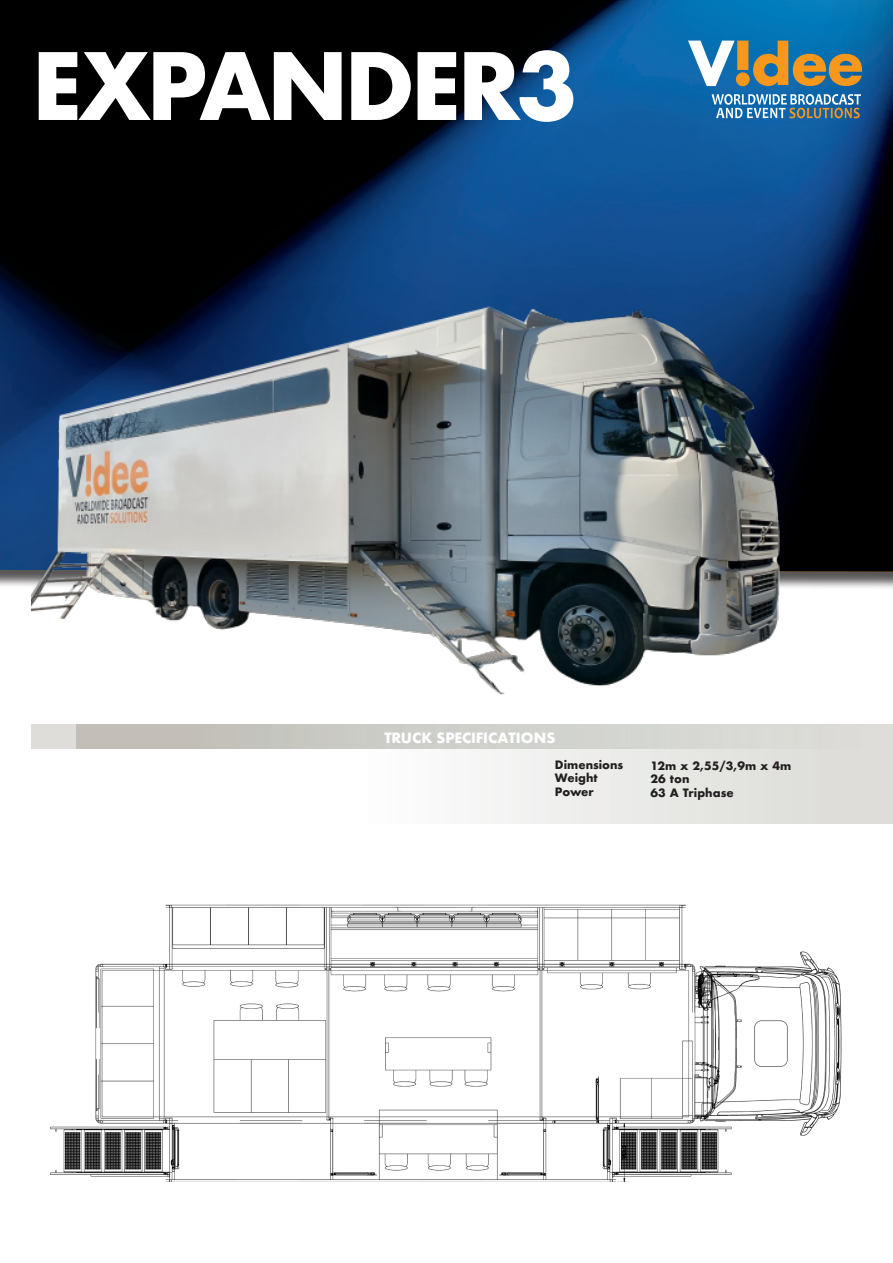
<style>
.page{position:relative;width:893px;height:1263px;background:#fff}
.page>*{position:absolute;margin:0;border:0;box-sizing:border-box;transform-origin:0 0}
.t1{font:700 90px "Futura";letter-spacing:-.05em;color:#fff}
.t2{font:700 13.8px "Futura";letter-spacing:-.015em;color:#fff}
.t3{font:700 11.25px "Futura";color:#231f20}
</style>
<div class="page">
<img style="left:0;top:0;width:893px;height:572px">
<svg style="left:688px;top:41px;width:174px;height:45px;background:#7e8e83"></svg>
<svg style="left:712px;top:94px;width:149px;height:24px;background:#6291b3"></svg>
<div style="left:32px;top:725px;width:814px;height:24px;background:#dfddd9"></div>
<div style="left:297px;top:725px;width:596px;height:99px;background:linear-gradient(to right,#fff,#dadad5)"></div>
<div style="left:77px;top:725px;width:816px;height:24px;background:linear-gradient(to right,#c0beb6,#dee0dc)"></div>
<img style="left:32px;top:279px;width:760px;height:416px">
<img style="left:50px;top:904px;width:792px;height:278px">
<p class="t1" style="left:32px;top:21px;width:548px">EXPANDER3</p>
<p class="t2" style="left:384px;top:728px;width:173px">TRUCK SPECIFICATIONS</p>
<p class="t3" style="left:555px;top:756px;width:70px">Dimensions</p>
<p class="t3" style="left:555px;top:770px;width:44px">Weight</p>
<p class="t3" style="left:555px;top:783px;width:40px">Power</p>
<p class="t3" style="left:651px;top:757px;width:142px">12m x 2,55/3,9m x 4m</p>
<p class="t3" style="left:651px;top:771px;width:40px">26 ton</p>
<p class="t3" style="left:651px;top:784px;width:85px">63 A Triphase</p>
</div>
